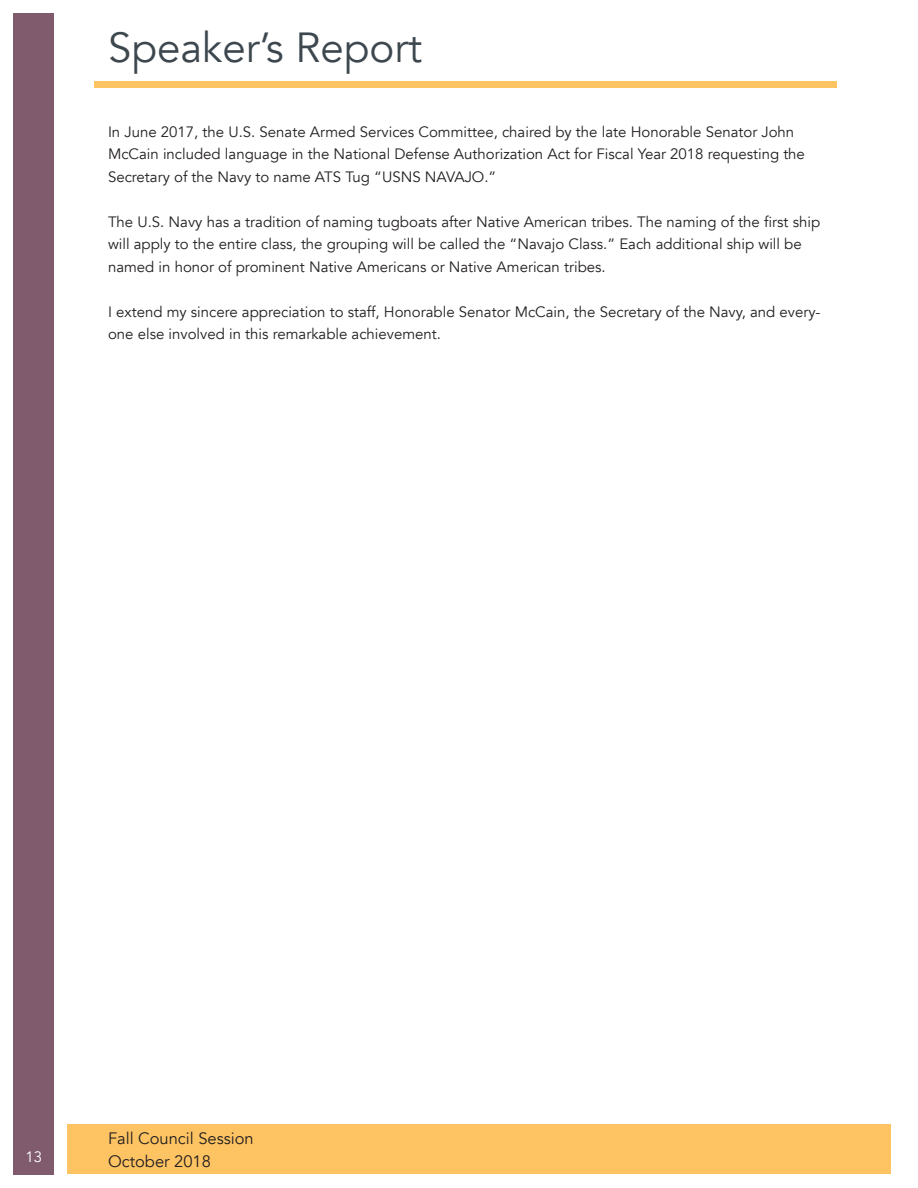
<style>
.page{position:relative;width:918px;height:1188px;background:#fff}
.page>*{position:absolute;margin:0;border:0;box-sizing:border-box;transform-origin:0 0}
.t1{font:42px "Avenir";color:#3d474e}
.t2{font:16.5px "Avenir";color:#231f20}
.t3{font:15px/22.5px "Avenir";color:#231f20}
.t4{font:15px "Avenir";color:#fff}
</style>
<div class="page">
<div style="left:14px;top:14px;width:40px;height:1161px;background:#805b6e"></div>
<div style="left:94px;top:81px;width:743px;height:6px;background:#fec463"></div>
<div style="left:68px;top:1124px;width:823px;height:50px;background:#fec463"></div>
<h1 class="t1" style="left:108px;top:20px;width:316px">Speaker’s Report</h1>
<p class="t3" style="left:108px;top:120px;width:699px">In June 2017, the U.S. Senate Armed Services Committee, chaired by the late Honorable Senator John<br>McCain included language in the National Defense Authorization Act for Fiscal Year 2018 requesting the<br>Secretary of the Navy to name ATS Tug “USNS NAVAJO.”</p>
<p class="t3" style="left:108px;top:210px;width:714px">The U.S. Navy has a tradition of naming tugboats after Native American tribes. The naming of the first ship will apply to the entire class, the grouping will be called the “Navajo Class.” Each additional ship will be named in honor of prominent Native Americans or Native American tribes.</p>
<p class="t3" style="left:108px;top:300px;width:714px">I extend my sincere appreciation to staff, Honorable Senator McCain, the Secretary of the Navy, and every&shy;one else involved in this remarkable achievement.</p>
<p class="t2" style="left:108px;top:1128px;width:147px">Fall Council Session</p>
<p class="t4" style="left:25px;top:1147px;width:18px">13</p>
<p class="t2" style="left:108px;top:1150px;width:104px">October 2018</p>
</div>
